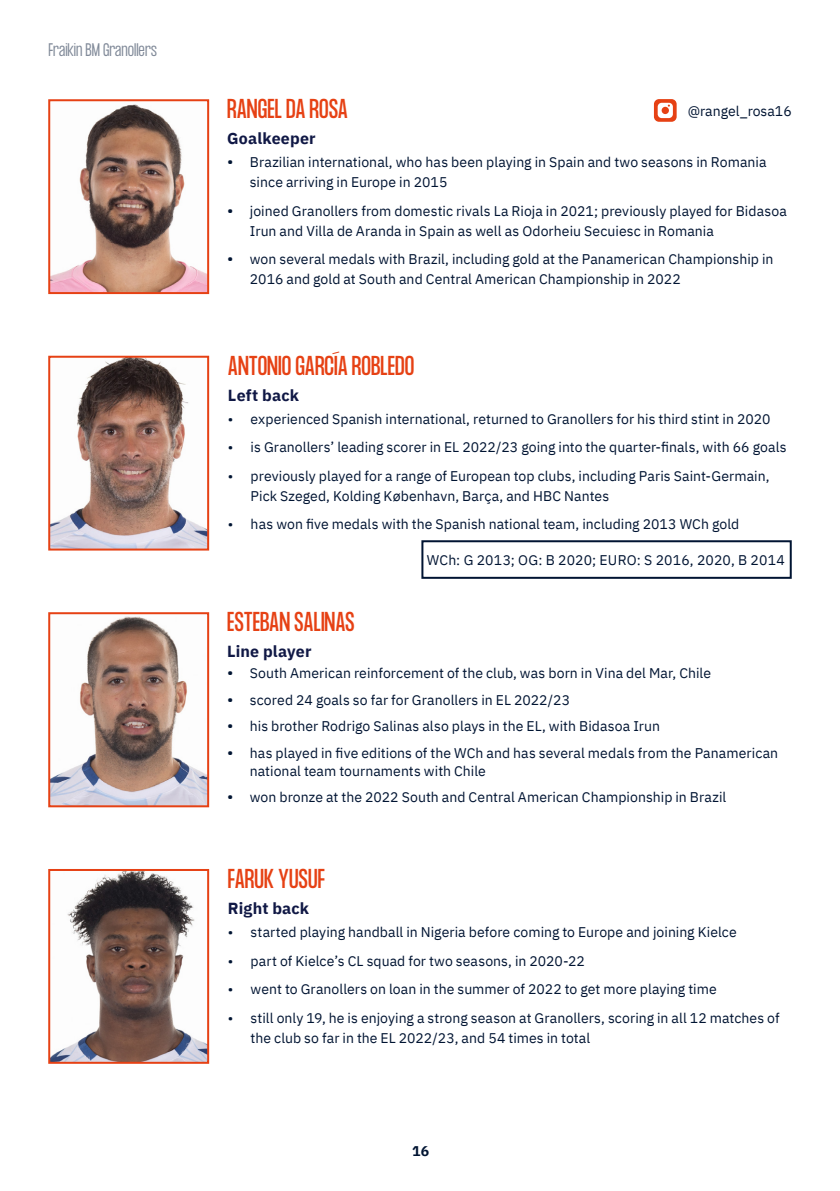
<style>
.page{position:relative;width:840px;height:1191px;background:#fff}
.page>*{position:absolute;margin:0;border:0;box-sizing:border-box;transform-origin:0 0}
.player_name{font:24px "Formula Condensed";color:#e64114}
.Sub_head_1{font:700 16px "IBM Plex Sans";letter-spacing:.01em;color:#101845}
.t1{font:300 16px "Formula Condensed";color:#001432}
.Body{font:14px/20px "IBM Plex Sans";letter-spacing:.005em;color:#001432}
.t2{font:700 14px "IBM Plex Sans";color:#001432}
.s1{font-size:16px}
</style>
<div class="page">
<img style="left:51px;top:104px;width:155px;height:187px">
<div style="left:48px;top:99px;width:161px;height:195px;border:2px solid #e64114"></div>
<img style="left:51px;top:616px;width:155px;height:188px">
<div style="left:48px;top:612px;width:161px;height:195px;border:2px solid #e64114"></div>
<img style="left:51px;top:872px;width:155px;height:188px">
<div style="left:48px;top:869px;width:161px;height:194px;border:2px solid #e64114"></div>
<img style="left:51px;top:359px;width:155px;height:188px">
<div style="left:48px;top:356px;width:161px;height:194px;border:2px solid #e64114"></div>
<div style="left:421px;top:540px;width:370px;height:39px;border:2px solid #001432"></div>
<svg style="left:653px;top:99px;width:23px;height:23px"></svg>
<p class="t1" style="left:48px;top:41px;width:110px">Fraikin BM Granollers</p>
<p class="player_name" style="left:227px;top:95px;width:122px">RANGEL DA ROSA</p>
<p class="Sub_head_1" style="left:227px;top:126px;width:90px">Goalkeeper</p>
<p class="Body" style="left:250px;top:151px;width:518px;text-indent:-23px"><span class="s1">•</span> Brazilian international, who has been playing in Spain and two seasons in Romania since arriving in Europe in 2015</p>
<p class="Body" style="left:250px;top:200px;width:538px;text-indent:-23px"><span class="s1">•</span> joined Granollers from domestic rivals La Rioja in 2021; previously played for Bidasoa<br>Irun and Villa de Aranda in Spain as well as Odorheiu Secuiesc in Romania</p>
<p class="Body" style="left:250px;top:248px;width:524px;text-indent:-23px"><span class="s1">•</span> won several medals with Brazil, including gold at the Panamerican Championship in<br>2016 and gold at South and Central American Championship in 2022</p>
<p class="Body" style="left:687px;top:100px;width:105px">@rangel_rosa16</p>
<p class="player_name" style="left:228px;top:351px;width:188px">ANTONIO GARCÍA ROBLEDO</p>
<p class="Sub_head_1" style="left:228px;top:382px;width:73px">Left back</p>
<p class="Body" style="left:228px;top:408px;width:543px">• experienced Spanish international, returned to Granollers for his third stint in 2020</p>
<p class="Body" style="left:228px;top:436px;width:560px">• is Granollers’ leading scorer in EL 2022/23 going into the quarter-finals, with 66 goals</p>
<p class="Body" style="left:250px;top:465px;width:520px;text-indent:-23px">• previously played for a range of European top clubs, including Paris Saint-Germain,<br>Pick Szeged, Kolding København, Barça, and HBC Nantes</p>
<p class="Body" style="left:228px;top:513px;width:512px">• has won five medals with the Spanish national team, including 2013 WCh gold</p>
<p class="Body" style="left:426px;top:549px;width:359px">WCh: G 2013; OG: B 2020; EURO: S 2016, 2020, B 2014</p>
<p class="player_name" style="left:227px;top:607px;width:129px">ESTEBAN SALINAS</p>
<p class="Sub_head_1" style="left:227px;top:639px;width:86px">Line player</p>
<p class="Body" style="left:227px;top:662px;width:485px"><span class="s1">•</span> South American reinforcement of the club, was born in Vina del Mar, Chile</p>
<p class="Body" style="left:227px;top:688px;width:344px"><span class="s1">•</span> scored 24 goals so far for Granollers in EL 2022/23</p>
<p class="Body" style="left:227px;top:715px;width:434px"><span class="s1">•</span> his brother Rodrigo Salinas also plays in the EL, with Bidasoa Irun</p>
<p class="Body" style="left:250px;top:742px;width:529px;line-height:18px;text-indent:-23px"><span class="s1">•</span> has played in five editions of the WCh and has several medals from the Panamerican national team tournaments with Chile</p>
<p class="Body" style="left:227px;top:786px;width:500px"><span class="s1">•</span> won bronze at the 2022 South and Central American Championship in Brazil</p>
<p class="player_name" style="left:228px;top:864px;width:98px">FARUK YUSUF</p>
<p class="Sub_head_1" style="left:228px;top:895px;width:83px">Right back</p>
<p class="Body" style="left:228px;top:921px;width:510px">• started playing handball in Nigeria before coming to Europe and joining Kielce</p>
<p class="Body" style="left:228px;top:949px;width:358px">• part of Kielce’s CL squad for two seasons, in 2020-22</p>
<p class="Body" style="left:228px;top:978px;width:490px">• went to Granollers on loan in the summer of 2022 to get more playing time</p>
<p class="Body" style="left:250px;top:1006px;width:530px;text-indent:-23px">• still only 19, he is enjoying a strong season at Granollers, scoring in all 12 matches of the club so far in the EL 2022/23, and 54 times in total</p>
<p class="t2" style="left:412px;top:1139px;width:19px">16</p>
</div>
